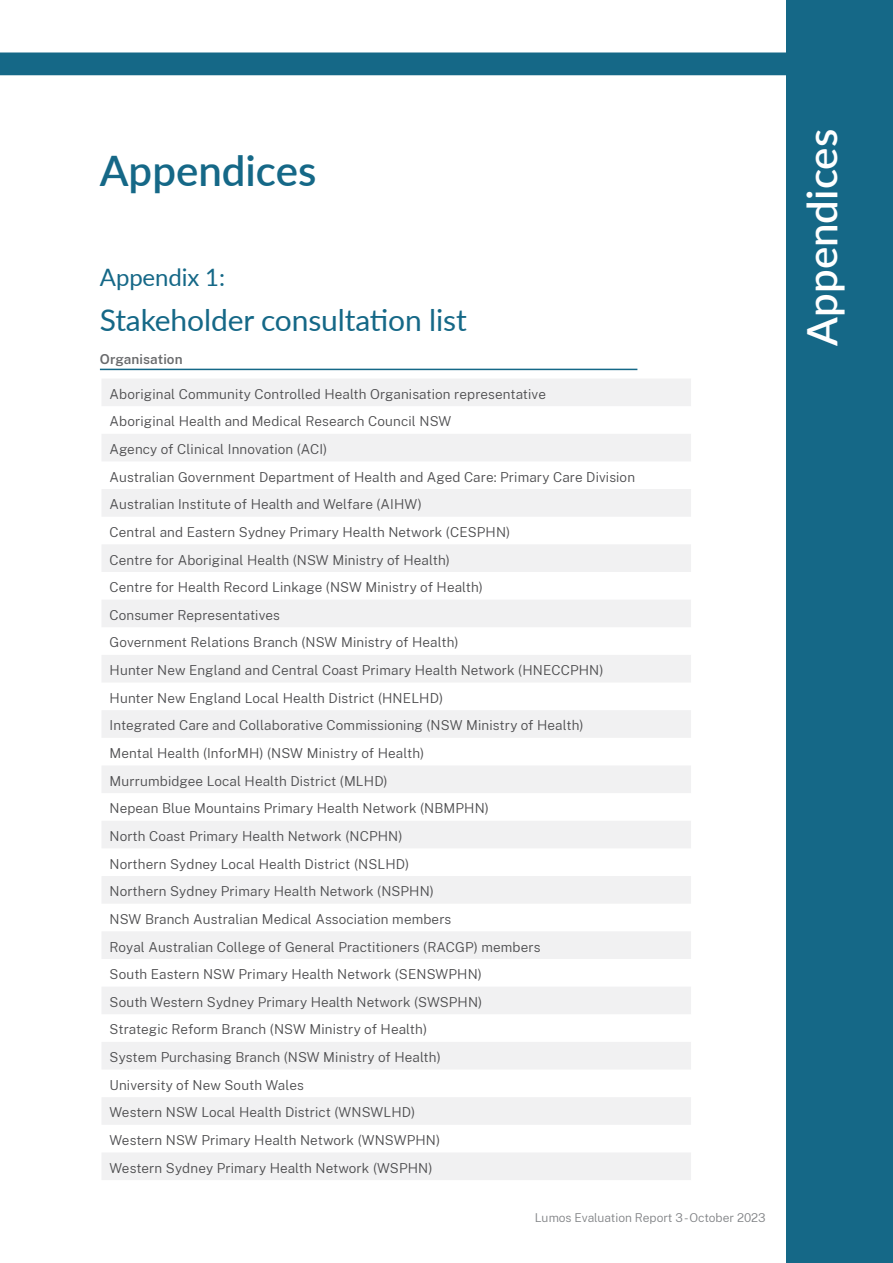
<style>
.page{position:relative;width:893px;height:1263px;background:#fff}
.page>*{position:absolute;margin:0;border:0;box-sizing:border-box;transform-origin:0 0}
.t1{font:600 42px "Lato";color:#156887}
.t2{font:600 42px "Lato";color:#fff}
.t3{font:30px "Lato";letter-spacing:-.005em;color:#156887}
.t4{font:24px "Lato";letter-spacing:-.005em;color:#156887}
.t5{font:300 13.5px/27.6px "Public Sans";letter-spacing:.01em;color:#4d4d4f}
.t6{font:600 13.5px "Public Sans";letter-spacing:.01em;color:#696a6c}
.t7{font:300 12px "Public Sans";color:#818386}
</style>
<div class="page">
<div style="left:0;top:53px;width:787px;height:22px;background:#156887"></div>
<div style="left:787px;top:0;width:106px;height:1263px;background:#156887"></div>
<hr style="left:100px;top:369px;width:537px;height:1px;background:#156887">
<svg style="left:102px;top:379px;width:589px;height:801px;fill:#f1f1f2"></svg>
<h1 class="t1" style="left:100px;top:140px;width:218px">Appendices</h1>
<h3 class="t4" style="left:100px;top:260px;width:127px">Appendix 1:</h3>
<h2 class="t3" style="left:100px;top:298px;width:368px">Stakeholder consultation list</h2>
<p class="t6" style="left:100px;top:349px;width:84px">Organisation</p>
<p class="t5" style="left:110px;top:379px;width:527px">Aboriginal Community Controlled Health Organisation representative<br>Aboriginal Health and Medical Research Council NSW<br>Agency of Clinical Innovation (ACI)<br>Australian Government Department of Health and Aged Care: Primary Care Division Australian Institute of Health and Welfare (AIHW)<br>Central and Eastern Sydney Primary Health Network (CESPHN)<br>Centre for Aboriginal Health (NSW Ministry of Health)<br>Centre for Health Record Linkage (NSW Ministry of Health)<br>Consumer Representatives<br>Government Relations Branch (NSW Ministry of Health)<br>Hunter New England and Central Coast Primary Health Network (HNECCPHN)<br>Hunter New England Local Health District (HNELHD)<br>Integrated Care and Collaborative Commissioning (NSW Ministry of Health)<br>Mental Health (InforMH) (NSW Ministry of Health)<br>Murrumbidgee Local Health District (MLHD)<br>Nepean Blue Mountains Primary Health Network (NBMPHN)<br>North Coast Primary Health Network (NCPHN)<br>Northern Sydney Local Health District (NSLHD)<br>Northern Sydney Primary Health Network (NSPHN)<br>NSW Branch Australian Medical Association members<br>Royal Australian College of General Practitioners (RACGP) members<br>South Eastern NSW Primary Health Network (SENSWPHN)<br>South Western Sydney Primary Health Network (SWSPHN)<br>Strategic Reform Branch (NSW Ministry of Health)<br>System Purchasing Branch (NSW Ministry of Health)<br>University of New South Wales<br>Western NSW Local Health District (WNSWLHD)<br>Western NSW Primary Health Network (WNSWPHN)<br>Western Sydney Primary Health Network (WSPHN)</p>
<p class="t7" style="left:535px;top:1209px;width:233px">Lumos Evaluation Report 3 -October 2023</p>
<h1 class="t2" style="left:792px;top:346px;width:218px;rotate:-90deg">Appendices</h1>
</div>
